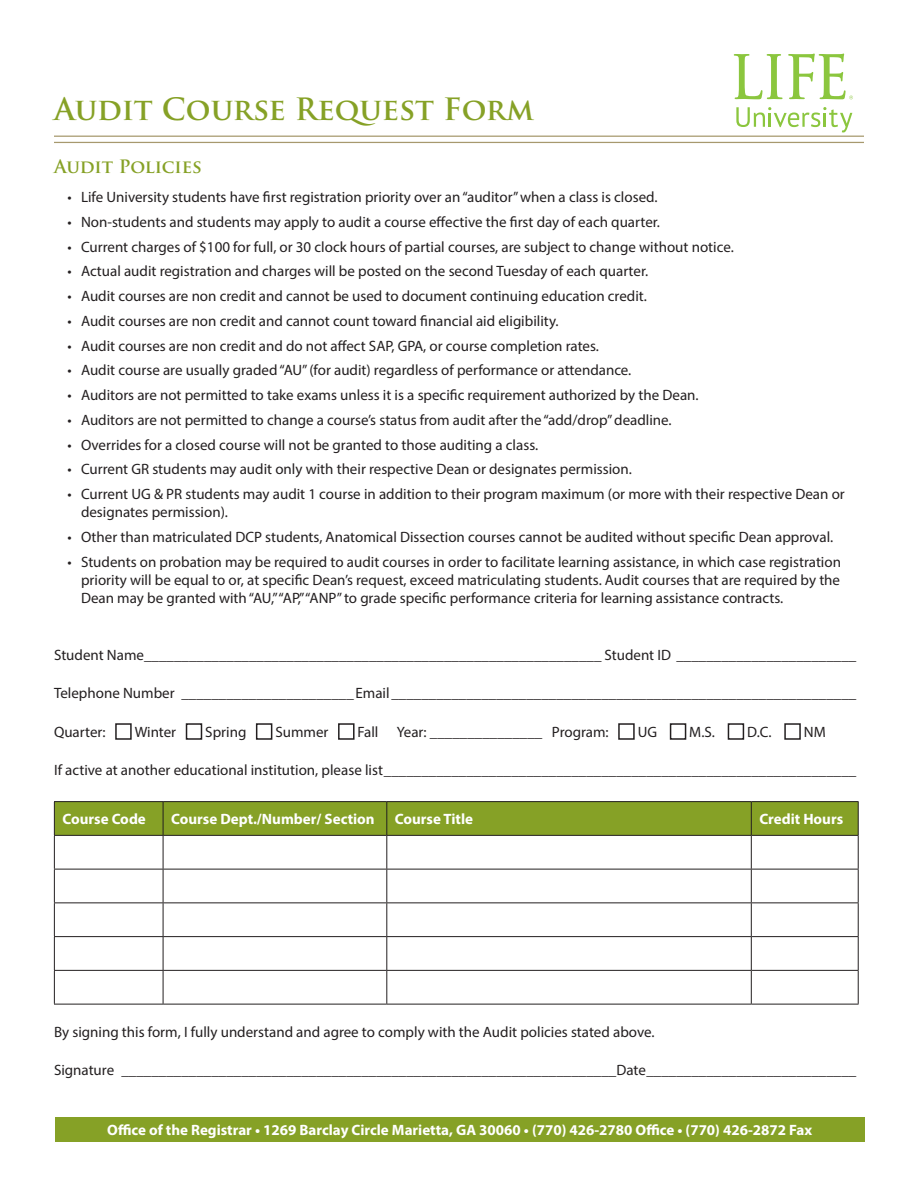
<style>
.page{position:relative;width:918px;height:1188px;background:#fff}
.page>*{position:absolute;margin:0;border:0;box-sizing:border-box;transform-origin:0 0}
.Headline{font:700 30px "Trajan Pro";color:#86a126}
.Subheading{font:700 18px "Trajan Pro";color:#86a126}
.Two_Lines{font:15px/18px "Myriad Pro";color:#231f20}
.Two_Lines-2{font:700 15px "Myriad Pro";color:#fff}
</style>
<div class="page">
<hr style="left:54px;top:142px;width:810px;height:1px;background:#a7996e">
<hr style="left:54px;top:136px;width:810px;height:1px;background:#a7996e">
<div style="left:115px;top:723px;width:17px;height:17px;border:2px solid #231f20"></div>
<div style="left:186px;top:723px;width:16px;height:17px;border:2px solid #231f20"></div>
<div style="left:256px;top:723px;width:16px;height:17px;border:2px solid #231f20"></div>
<div style="left:338px;top:723px;width:17px;height:17px;border:2px solid #231f20"></div>
<div style="left:618px;top:723px;width:17px;height:17px;border:2px solid #231f20"></div>
<div style="left:670px;top:723px;width:16px;height:17px;border:2px solid #231f20"></div>
<div style="left:728px;top:723px;width:16px;height:17px;border:2px solid #231f20"></div>
<div style="left:784px;top:723px;width:17px;height:17px;border:2px solid #231f20"></div>
<div style="left:55px;top:802px;width:803px;height:33px;background:#86a126"></div>
<hr style="left:54px;top:801px;width:109px;height:1px;background:#231f20">
<hr style="left:54px;top:802px;width:1px;height:33px;background:#231f20">
<hr style="left:163px;top:801px;width:224px;height:1px;background:#231f20">
<hr style="left:163px;top:802px;width:1px;height:33px;background:#231f20">
<hr style="left:387px;top:801px;width:364px;height:1px;background:#231f20">
<hr style="left:386px;top:802px;width:1px;height:33px;background:#231f20">
<hr style="left:751px;top:801px;width:108px;height:1px;background:#231f20">
<hr style="left:751px;top:802px;width:1px;height:33px;background:#231f20">
<hr style="left:858px;top:802px;width:1px;height:33px;background:#231f20">
<hr style="left:54px;top:835px;width:109px;height:1px;background:#231f20">
<hr style="left:54px;top:836px;width:1px;height:33px;background:#231f20">
<hr style="left:163px;top:835px;width:224px;height:1px;background:#231f20">
<hr style="left:163px;top:836px;width:1px;height:33px;background:#231f20">
<hr style="left:387px;top:835px;width:364px;height:1px;background:#231f20">
<hr style="left:386px;top:836px;width:1px;height:33px;background:#231f20">
<hr style="left:751px;top:835px;width:108px;height:1px;background:#231f20">
<hr style="left:751px;top:836px;width:1px;height:33px;background:#231f20">
<hr style="left:858px;top:836px;width:1px;height:33px;background:#231f20">
<hr style="left:54px;top:869px;width:109px;height:1px;background:#231f20">
<hr style="left:54px;top:869px;width:1px;height:33px;background:#231f20">
<hr style="left:163px;top:869px;width:224px;height:1px;background:#231f20">
<hr style="left:163px;top:869px;width:1px;height:33px;background:#231f20">
<hr style="left:387px;top:869px;width:364px;height:1px;background:#231f20">
<hr style="left:386px;top:869px;width:1px;height:33px;background:#231f20">
<hr style="left:751px;top:869px;width:108px;height:1px;background:#231f20">
<hr style="left:751px;top:869px;width:1px;height:33px;background:#231f20">
<hr style="left:858px;top:869px;width:1px;height:33px;background:#231f20">
<hr style="left:54px;top:902px;width:109px;height:1px;background:#231f20">
<hr style="left:54px;top:903px;width:1px;height:33px;background:#231f20">
<hr style="left:163px;top:902px;width:224px;height:1px;background:#231f20">
<hr style="left:163px;top:903px;width:1px;height:33px;background:#231f20">
<hr style="left:387px;top:902px;width:364px;height:1px;background:#231f20">
<hr style="left:386px;top:903px;width:1px;height:33px;background:#231f20">
<hr style="left:751px;top:902px;width:108px;height:1px;background:#231f20">
<hr style="left:751px;top:903px;width:1px;height:33px;background:#231f20">
<hr style="left:858px;top:903px;width:1px;height:33px;background:#231f20">
<hr style="left:54px;top:936px;width:109px;height:1px;background:#231f20">
<hr style="left:54px;top:937px;width:1px;height:33px;background:#231f20">
<hr style="left:163px;top:936px;width:224px;height:1px;background:#231f20">
<hr style="left:163px;top:937px;width:1px;height:33px;background:#231f20">
<hr style="left:387px;top:936px;width:364px;height:1px;background:#231f20">
<hr style="left:386px;top:937px;width:1px;height:33px;background:#231f20">
<hr style="left:751px;top:936px;width:108px;height:1px;background:#231f20">
<hr style="left:751px;top:937px;width:1px;height:33px;background:#231f20">
<hr style="left:858px;top:937px;width:1px;height:33px;background:#231f20">
<hr style="left:54px;top:970px;width:109px;height:1px;background:#231f20">
<hr style="left:54px;top:971px;width:1px;height:33px;background:#231f20">
<hr style="left:163px;top:970px;width:224px;height:1px;background:#231f20">
<hr style="left:163px;top:971px;width:1px;height:33px;background:#231f20">
<hr style="left:387px;top:970px;width:364px;height:1px;background:#231f20">
<hr style="left:386px;top:971px;width:1px;height:33px;background:#231f20">
<hr style="left:751px;top:970px;width:108px;height:1px;background:#231f20">
<hr style="left:751px;top:971px;width:1px;height:33px;background:#231f20">
<hr style="left:858px;top:971px;width:1px;height:33px;background:#231f20">
<hr style="left:54px;top:1004px;width:109px;height:1px;background:#231f20">
<hr style="left:163px;top:1004px;width:224px;height:1px;background:#231f20">
<hr style="left:387px;top:1004px;width:364px;height:1px;background:#231f20">
<hr style="left:751px;top:1004px;width:108px;height:1px;background:#231f20">
<div style="left:55px;top:1117px;width:810px;height:25px;background:#86a126"></div>
<svg style="left:734px;top:54px;width:119px;height:45px"></svg>
<svg style="left:736px;top:107px;width:116px;height:25px"></svg>
<p class="Headline" style="left:54px;top:90px;width:482px">Audit Course Request Form</p>
<p class="Subheading" style="left:54px;top:156px;width:150px">Audit Policies</p>
<p class="Two_Lines" style="left:68px;top:188px;width:592px">• Life University students have first registration priority over an “auditor” when a class is closed.</p>
<p class="Two_Lines" style="left:68px;top:213px;width:594px">• Non-students and students may apply to audit a course effective the first day of each quarter.</p>
<p class="Two_Lines" style="left:68px;top:237px;width:668px">• Current charges of $100 for full, or 30 clock hours of partial courses, are subject to change without notice.</p>
<p class="Two_Lines" style="left:68px;top:262px;width:582px">• Actual audit registration and charges will be posted on the second Tuesday of each quarter.</p>
<p class="Two_Lines" style="left:68px;top:287px;width:581px">• Audit courses are non credit and cannot be used to document continuing education credit.</p>
<p class="Two_Lines" style="left:68px;top:312px;width:493px">• Audit courses are non credit and cannot count toward financial aid eligibility.</p>
<p class="Two_Lines" style="left:68px;top:336px;width:533px">• Audit courses are non credit and do not affect SAP, GPA, or course completion rates.</p>
<p class="Two_Lines" style="left:68px;top:361px;width:565px">• Audit course are usually graded “AU” (for audit) regardless of performance or attendance.</p>
<p class="Two_Lines" style="left:68px;top:386px;width:633px">• Auditors are not permitted to take exams unless it is a specific requirement authorized by the Dean.</p>
<p class="Two_Lines" style="left:68px;top:411px;width:606px">• Auditors are not permitted to change a course’s status from audit after the “add/drop” deadline.</p>
<p class="Two_Lines" style="left:68px;top:435px;width:472px">• Overrides for a closed course will not be granted to those auditing a class.</p>
<p class="Two_Lines" style="left:68px;top:460px;width:566px">• Current GR students may audit only with their respective Dean or designates permission.</p>
<p class="Two_Lines" style="left:81px;top:485px;width:765px;text-indent:-14px">• Current UG &amp; PR students may audit 1 course in addition to their program maximum (or more with their respective Dean or designates permission).</p>
<p class="Two_Lines" style="left:68px;top:528px;width:767px">• Other than matriculated DCP students, Anatomical Dissection courses cannot be audited without specific Dean approval.</p>
<p class="Two_Lines" style="left:81px;top:552px;width:762px;text-align:justify;text-indent:-14px">• Students on probation may be required to audit courses in order to facilitate learning assistance, in which case registration priority will be equal to or, at specific Dean’s request, exceed matriculating students. Audit courses that are required by the Dean may be granted with “AU,” “AP,” “ANP” to grade specific performance criteria for learning assistance contracts.</p>
<p class="Two_Lines" style="left:54px;top:646px;width:804px">Student Name_____________________________________________________________ Student ID ________________________</p>
<p class="Two_Lines" style="left:54px;top:684px;width:804px">Telephone Number _______________________Email______________________________________________________________</p>
<p class="Two_Lines" style="left:54px;top:722px;width:53px">Quarter:</p>
<p class="Two_Lines" style="left:135px;top:722px;width:43px">Winter</p>
<p class="Two_Lines" style="left:205px;top:722px;width:43px">Spring</p>
<p class="Two_Lines" style="left:275px;top:722px;width:55px">Summer</p>
<p class="Two_Lines" style="left:358px;top:722px;width:253px">Fall Year: _______________ Program:</p>
<p class="Two_Lines" style="left:638px;top:722px;width:21px">UG</p>
<p class="Two_Lines" style="left:689px;top:722px;width:27px">M.S.</p>
<p class="Two_Lines" style="left:747px;top:722px;width:26px">D.C.</p>
<p class="Two_Lines" style="left:804px;top:722px;width:23px">NM</p>
<p class="Two_Lines" style="left:54px;top:761px;width:804px">If active at another educational institution, please list_______________________________________________________________</p>
<p class="Two_Lines-2" style="left:62px;top:809px;width:85px">Course Code</p>
<p class="Two_Lines-2" style="left:171px;top:809px;width:205px">Course Dept./Number/ Section</p>
<p class="Two_Lines-2" style="left:395px;top:809px;width:80px">Course Title</p>
<p class="Two_Lines-2" style="left:759px;top:809px;width:85px">Credit Hours</p>
<p class="Two_Lines" style="left:54px;top:1022px;width:602px">By signing this form, I fully understand and agree to comply with the Audit policies stated above.</p>
<p class="Two_Lines" style="left:54px;top:1061px;width:804px">Signature __________________________________________________________________Date____________________________</p>
<p class="Two_Lines-2" style="left:107px;top:1120px;width:707px">Office of the Registrar • 1269 Barclay Circle Marietta, GA 30060 • (770) 426-2780 Office • (770) 426-2872 Fax</p>
</div>
